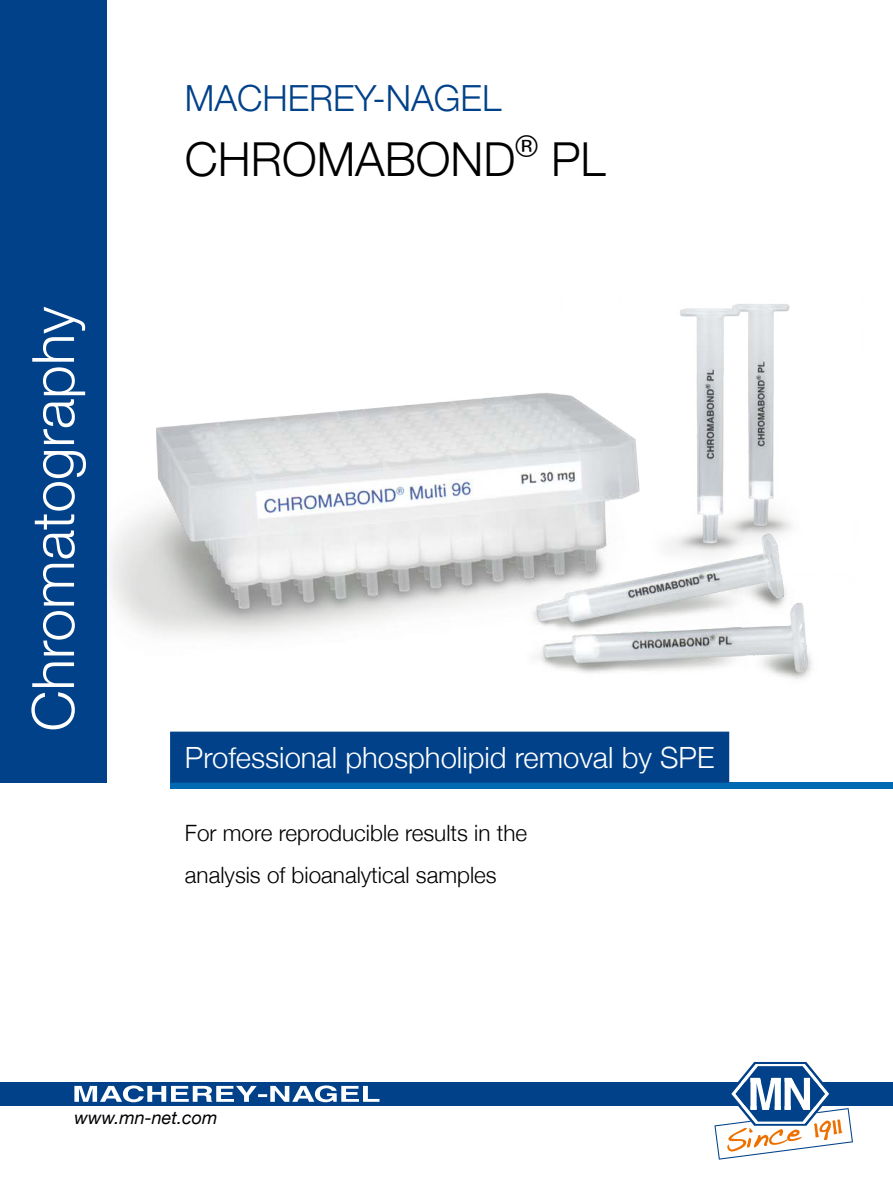
<style>
.page{position:relative;width:893px;height:1191px;background:#fff}
.page>*{position:absolute;margin:0;border:0;box-sizing:border-box;transform-origin:0 0}
.t1{font:300 58.5px "Helvetica Neue";color:#fff}
.t2{font:300 46.8px "Helvetica Neue";color:#000}
.t3{font:300 36px "Helvetica Neue";color:#004189}
.t4{font:300 29.25px "Helvetica Neue";color:#fff}
.t5{font:300 22.5px/42px "Helvetica Neue";color:#000}
.t6{font:italic 18px "Helvetica Neue";color:#000}
</style>
<div class="page">
<div style="left:0;top:0;width:106px;height:782px;background:#004189"></div>
<div style="left:0;top:1082px;width:893px;height:23px;background:#004189"></div>
<svg style="left:74px;top:1085px;width:305px;height:17px"></svg>
<svg style="left:714px;top:1062px;width:139px;height:97px"></svg>
<img style="left:106px;top:296px;width:706px;height:486px">
<div style="left:170px;top:782px;width:723px;height:7px;background:#0069b4"></div>
<div style="left:170px;top:731px;width:559px;height:51px;background:#004189"></div>
<h1 class="t1" style="left:6px;top:731px;width:426px;rotate:-90deg">Chromatography</h1>
<h3 class="t3" style="left:185px;top:69px;width:318px">MACHEREY-NAGEL</h3>
<h2 class="t2" style="left:185px;top:121px;width:422px">CHROMABOND<sup>®</sup> PL</h2>
<h3 class="t4" style="left:185px;top:733px;width:531px">Professional phospholipid removal by SPE</h3>
<p class="t5" style="left:185px;top:811px;width:344px">For more reproducible results in the analysis of bioanalytical samples</p>
<p class="t6" style="left:74px;top:1105px;width:145px">www.mn-net.com</p>
</div>
